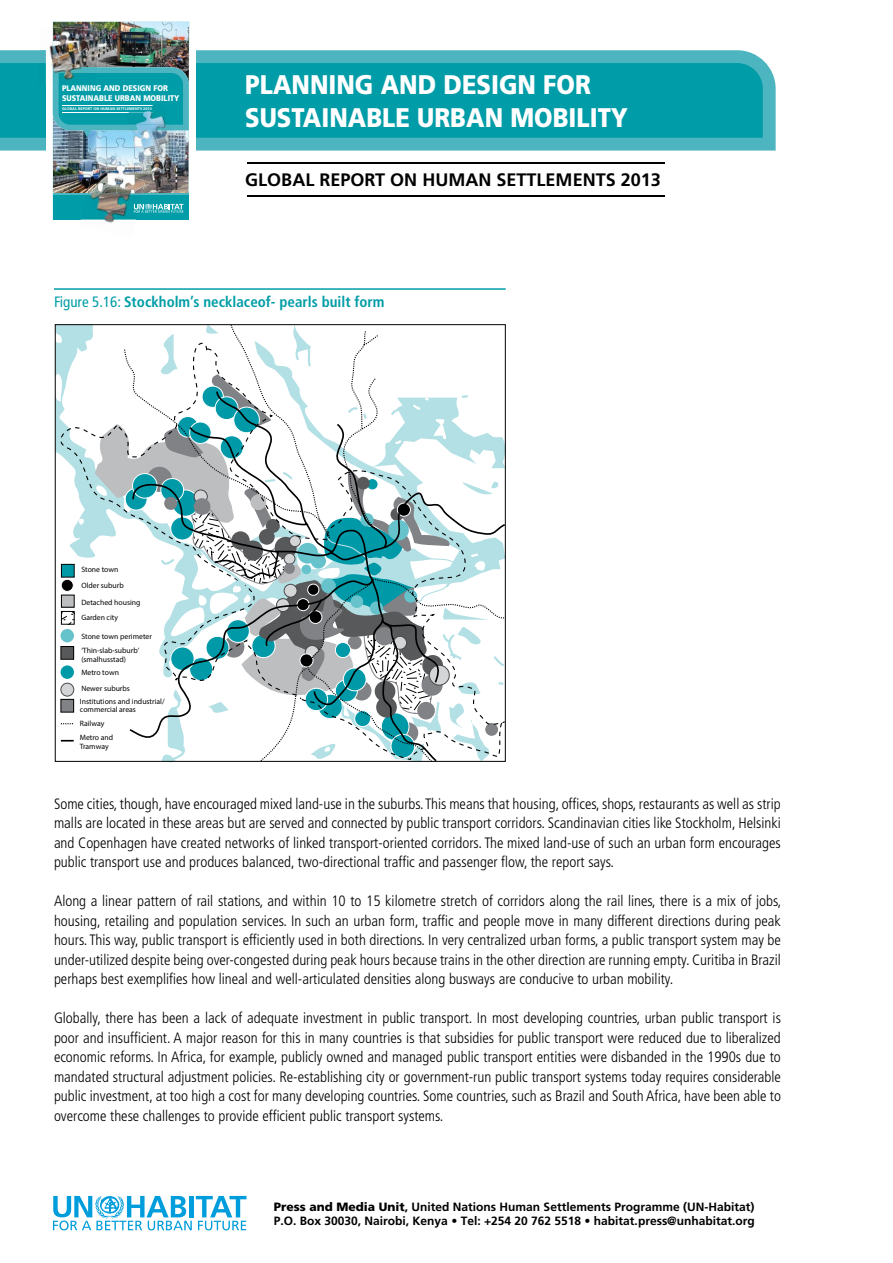
<style>
.page{position:relative;width:893px;height:1263px;background:#fff}
.page>*{position:absolute;margin:0;border:0;box-sizing:border-box;transform-origin:0 0}
.t1{font:900 27px/32.4px "Frutiger LT Std";color:#fff;scale:.88 1}
.t2{font:700 18px "Frutiger LT Std";color:#000}
.t3{font:300 condensed 15px/19.5px "Frutiger LT Std";color:#000;text-align:justify}
.t4{font:700 condensed 15px "Frutiger LT Std";color:#009da7}
.t5{font:700 12px/14.4px "Frutiger LT Std";color:#000}
.t6{font:900 8.25px/9.9px "Frutiger LT Std";color:#fff;scale:.88 1}
.t7{font:7.65px/8.9px "Helvetica Neue";color:#000}
.t8{font:700 3.9px "Frutiger LT Std";color:#fff}
.t9{font:700 3.75px "Frutiger LT Std";color:#fff}
.s1{font-weight:400}
.s2{font-weight:900}
</style>
<div class="page">
<svg style="left:0;top:50px;width:776px;height:101px;background:#18a4ae"></svg>
<hr style="left:247px;top:163px;width:417px;height:1px;background:#000">
<hr style="left:247px;top:195px;width:417px;height:1px;background:#000">
<div style="left:46px;top:15px;width:149px;height:211px;background:#fff"></div>
<img style="left:38px;top:63px;width:8px;height:21px">
<svg style="left:39px;top:50px;width:7px;height:13px"></svg>
<img style="left:49px;top:27px;width:4px;height:58px">
<img style="left:79px;top:219px;width:35px;height:4px">
<img style="left:53px;top:22px;width:136px;height:197px">
<img style="left:87px;top:194px;width:55px;height:1px">
<img style="left:81px;top:219px;width:55px;height:1px">
<svg style="left:53px;top:1196px;width:193px;height:34px"></svg>
<hr style="left:54px;top:288px;width:452px;height:2px;background:#009da7">
<svg style="left:57px;top:340px;width:37px;height:142px"></svg>
<svg style="left:60px;top:482px;width:34px;height:260px"></svg>
<svg style="left:54px;top:372px;width:9px;height:31px"></svg>
<svg style="left:54px;top:331px;width:8px;height:13px"></svg>
<svg style="left:78px;top:516px;width:6px;height:10px"></svg>
<svg style="left:94px;top:326px;width:407px;height:434px"></svg>
<p class="t6" style="left:62px;top:83px;width:135px">PLANNING AND DESIGN FOR<br>SUSTAINABLE URBAN MOBILITY</p>
<p class="t8" style="left:62px;top:106px;width:91px">GLOBAL REPORT ON HUMAN SETTLEMENTS 2013</p>
<p class="t9" style="left:59px;top:108px;width:88px">GLOBAL REPORT ON HUMAN SETTLEMENTS 2013</p>
<h1 class="t1" style="left:245px;top:69px;width:437px">PLANNING AND DESIGN FOR<br>SUSTAINABLE URBAN MOBILITY</h1>
<p class="t2" style="left:245px;top:169px;width:417px">GLOBAL REPORT ON HUMAN SETTLEMENTS 2013</p>
<p class="t4" style="left:54px;top:293px;width:332px"><span class="s1">Figure 5.16:</span> Stockholm’s necklaceof- pearls built form</p>
<p class="t7" style="left:81px;top:561px;width:44px;line-height:15.9px">Stone town<br>Older suburb</p>
<p class="t7" style="left:81px;top:597px;width:61px">Detached housing</p>
<p class="t7" style="left:81px;top:632px;width:72px">Stone town perimeter</p>
<p class="t7" style="left:81px;top:613px;width:38px">Garden city</p>
<p class="t7" style="left:81px;top:646px;width:60px">‘Thin-slab-suburb’ (smalhusstad)</p>
<p class="t7" style="left:81px;top:665px;width:50px;line-height:15.6px">Metro town<br>Newer suburbs</p>
<p class="t7" style="left:80px;top:696px;width:86px">Institutions and industrial/ commercial areas</p>
<p class="t7" style="left:80px;top:717px;width:35px;line-height:13.4px">Railway<br>Metro and</p>
<p class="t7" style="left:80px;top:742px;width:30px">Tramway</p>
<p class="t3" style="left:54px;top:794px;width:728px">Some cities, though, have encouraged mixed land-use in the suburbs. This means that housing, offices, shops, restaurants as well as strip malls are located in these areas but are served and connected by public transport corridors. Scandinavian cities like Stockholm, Helsinki and Copenhagen have created networks of linked transport-oriented corridors. The mixed land-use of such an urban form encourages public transport use and produces balanced, two-directional traffic and passenger flow, the report says.</p>
<p class="t3" style="left:54px;top:891px;width:729px">Along a linear pattern of rail stations, and within 10 to 15 kilometre stretch of corridors along the rail lines, there is a mix of jobs, housing, retailing and population services. In such an urban form, traffic and people move in many different directions during peak hours. This way, public transport is efficiently used in both directions. In very centralized urban forms, a public transport system may be under-utilized despite being over-congested during peak hours because trains in the other direction are running empty. Curitiba in Brazil perhaps best exemplifies how lineal and well-articulated densities along busways are conducive to urban mobility.</p>
<p class="t3" style="left:54px;top:1008px;width:728px">Globally, there has been a lack of adequate investment in public transport. In most developing countries, urban public transport is poor and insufficient. A major reason for this in many countries is that subsidies for public transport were reduced due to liberalized economic reforms. In Africa, for example, publicly owned and managed public transport entities were disbanded in the 1990s due to mandated structural adjustment policies. Re-establishing city or government-run public transport systems today requires considerable public investment, at too high a cost for many developing countries. Some countries, such as Brazil and South Africa, have been able to overcome these challenges to provide efficient public transport systems.</p>
<p class="t5" style="left:274px;top:1199px;width:483px"><span class="s2">Press and Media Unit</span>, United Nations Human Settlements Programme (UN-Habitat)<br>P.O. Box 30030, Nairobi, Kenya • Tel: +254 20 762 5518 • habitat.press@unhabitat.org</p>
</div>
